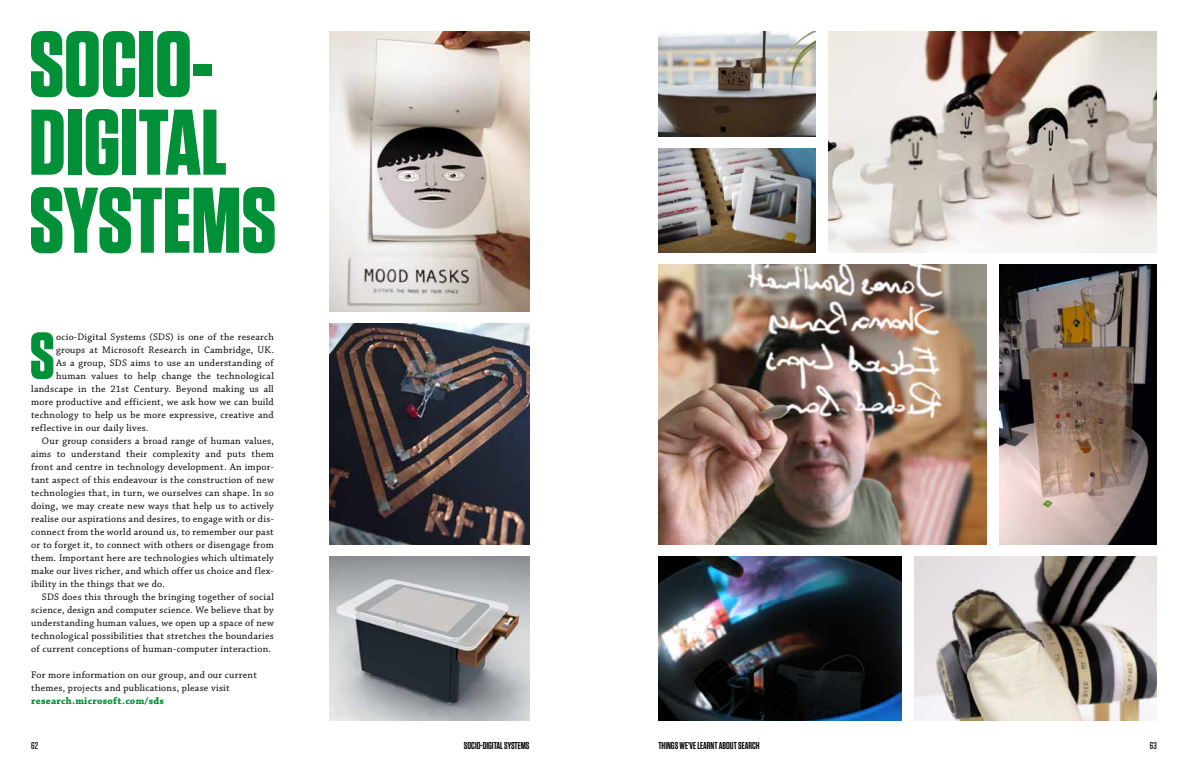
<style>
.page{position:relative;width:1188px;height:774px;background:#fff}
.page>*{position:absolute;margin:0;border:0;box-sizing:border-box;transform-origin:0 0}
.t1{font:700 93px/78px "Tungsten";color:#009037}
.t2{font:700 65.7px "Tungsten";color:#009037}
.t3{font:10px/13px "Chaparral Pro";letter-spacing:.025em;color:#000}
.t4{font:600 10px "Tungsten";color:#000}
.t5{font:700 10px "Chaparral Pro";letter-spacing:.025em;color:#009037}
.t6{font:500 10px "Tungsten";color:#000}
</style>
<div class="page">
<img style="left:914px;top:557px;width:243px;height:163px">
<img style="left:658px;top:265px;width:328px;height:280px">
<img style="left:329px;top:557px;width:201px;height:163px">
<img style="left:329px;top:31px;width:201px;height:280px">
<img style="left:658px;top:557px;width:243px;height:163px">
<img style="left:999px;top:265px;width:158px;height:280px">
<img style="left:658px;top:31px;width:158px;height:105px">
<img style="left:829px;top:31px;width:328px;height:222px">
<img style="left:658px;top:148px;width:158px;height:105px">
<img style="left:329px;top:323px;width:201px;height:222px">
<h1 class="t1" style="left:29px;top:28px;width:185px">SOCIO-<br>DIGITAL<br>SYSTE</h1>
<h1 class="t1" style="left:191px;top:184px;width:83px">MS</h1>
<h2 class="t2" style="left:30px;top:321px;width:24px">S</h2>
<p class="t3" style="left:56px;top:330px;width:219px">ocio-Digital Systems (SDS) is one of the research</p>
<p class="t3" style="left:56px;top:343px;width:219px">groups at Microsoft Research in Cambridge, UK.</p>
<p class="t3" style="left:56px;top:356px;width:219px">As a group, SDS aims to use an understanding of</p>
<p class="t3" style="left:56px;top:369px;width:219px">human values to help change the technological</p>
<p class="t3" style="left:31px;top:382px;width:244px">landscape in the 21st Century. Beyond making us all</p>
<p class="t3" style="left:31px;top:395px;width:244px">more productive and efficient, we ask how we can build</p>
<p class="t3" style="left:31px;top:408px;width:244px">technology to help us be more expressive, creative and</p>
<p class="t3" style="left:31px;top:421px;width:119px">reflective in our daily lives.</p>
<p class="t3" style="left:42px;top:434px;width:233px">Our group considers a broad range of human values,</p>
<p class="t3" style="left:31px;top:447px;width:244px">aims to understand their complexity and puts them</p>
<p class="t3" style="left:31px;top:460px;width:244px">front and centre in technology development. An impor-</p>
<p class="t3" style="left:31px;top:473px;width:244px">tant aspect of this endeavour is the construction of new</p>
<p class="t3" style="left:31px;top:486px;width:244px">technologies that, in turn, we ourselves can shape. In so</p>
<p class="t3" style="left:31px;top:499px;width:244px">doing, we may create new ways that help us to actively</p>
<p class="t3" style="left:31px;top:512px;width:244px">realise our aspirations and desires, to engage with or dis-</p>
<p class="t3" style="left:31px;top:525px;width:244px">connect from the world around us, to remember our past</p>
<p class="t3" style="left:31px;top:538px;width:244px">or to forget it, to connect with others or disengage from</p>
<p class="t3" style="left:31px;top:551px;width:244px">them. Important here are technologies which ultimately</p>
<p class="t3" style="left:31px;top:564px;width:244px">make our lives richer, and which offer us choice and flex-</p>
<p class="t3" style="left:31px;top:577px;width:135px">ibility in the things that we do.</p>
<p class="t3" style="left:42px;top:590px;width:233px">SDS does this through the bringing together of social</p>
<p class="t3" style="left:31px;top:603px;width:244px">science, design and computer science. We believe that by</p>
<p class="t3" style="left:31px;top:616px;width:244px">understanding human values, we open up a space of new</p>
<p class="t3" style="left:31px;top:629px;width:244px">technological possibilities that stretches the boundaries</p>
<p class="t3" style="left:31px;top:642px;width:241px">of current conceptions of human-computer interaction.</p>
<p class="t3" style="left:31px;top:668px;width:227px">For more information on our group, and our current themes, projects and publications, please visit</p>
<p class="t5" style="left:31px;top:695px;width:134px">research.microsoft.com/sds</p>
<p class="t6" style="left:31px;top:740px;width:8px">62</p>
<p class="t4" style="left:464px;top:740px;width:27px">SOCIO-DIGITAL</p>
<p class="t4" style="left:504px;top:740px;width:26px">SYSTEMS</p>
<p class="t4" style="left:658px;top:740px;width:103px">THINGS WE’VE LEARNT ABOUT SEARCH</p>
<p class="t6" style="left:1150px;top:740px;width:8px">63</p>
</div>
